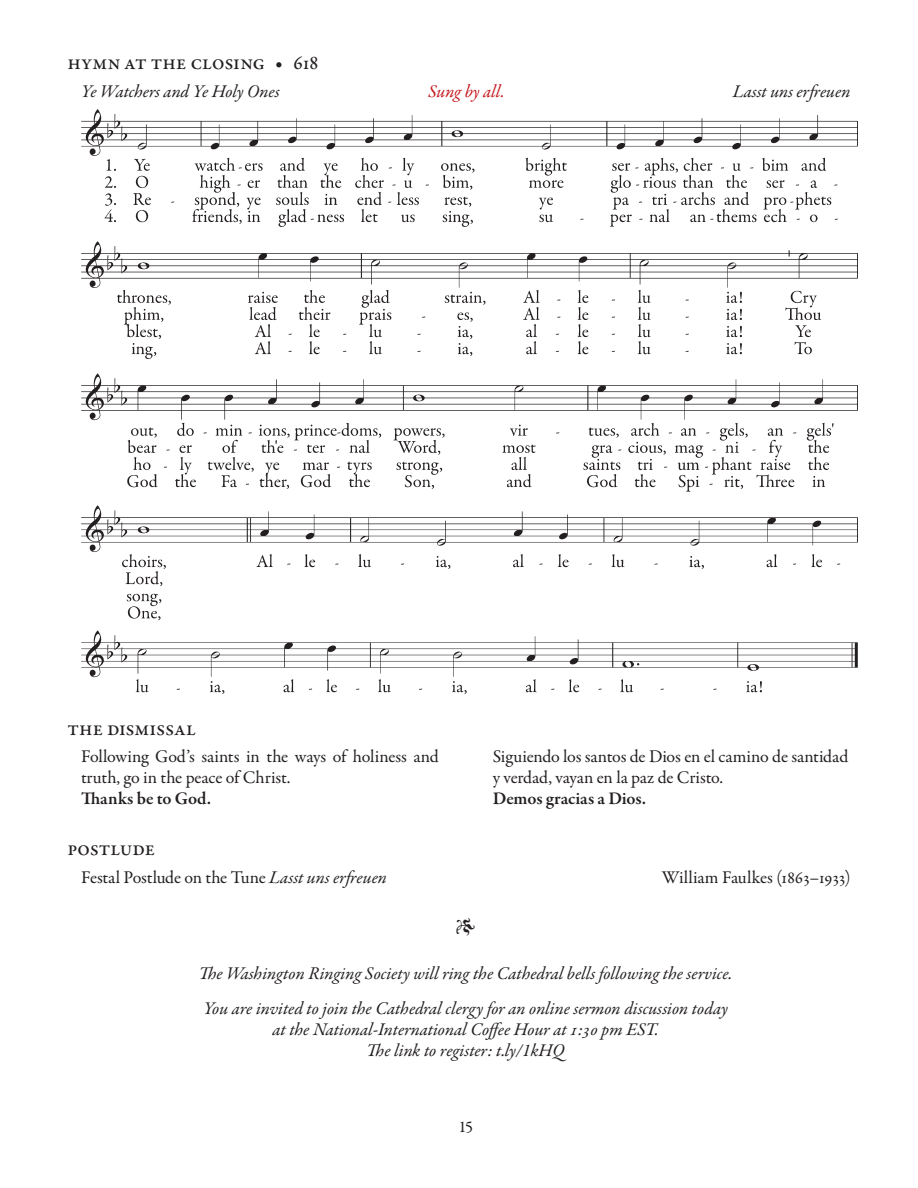
<style>
.page{position:relative;width:918px;height:1188px;background:#fff}
.page>*{position:absolute;margin:0;border:0;box-sizing:border-box;transform-origin:0 0}
.t1{font:500 21px "Garamond Premr Pro";letter-spacing:-.015em;color:#231f20}
.t2{font:italic 18px/34.5px "Garamond Premr Pro";letter-spacing:-.005em;color:#231f20}
.t3{font:18px/21px "Garamond Premr Pro";letter-spacing:-.015em;color:#231f20}
.t4{font:600 18px "Garamond Premr Pro";letter-spacing:-.005em;color:#231f20}
.t5{font:italic 18px "Garamond Premr Pro";letter-spacing:-.005em;color:#c4151c}
.t6{font:16.5px "Garamond Premr Pro";color:#231f20}
.s1{font-size:16.5px}
.s2{font-style:italic}
</style>
<div class="page">
<img style="left:81px;top:109px;width:777px;height:585px">
<p class="t1" style="left:68px;top:50px;width:253px">hymn at the closing <span class="s1">•</span> 618</p>
<p class="t2" style="left:81px;top:75px;width:200px">Ye Watchers and Ye Holy Ones</p>
<p class="t5" style="left:428px;top:80px;width:78px">Sung by all.</p>
<p class="t2" style="left:733px;top:75px;width:119px">Lasst uns erfreuen</p>
<p class="t1" style="left:68px;top:715px;width:130px">the dismissal</p>
<p class="t3" style="left:81px;top:747px;width:359px">Following God’s saints in the ways of holiness and truth, go in the peace of Christ.</p>
<p class="t4" style="left:81px;top:788px;width:132px">Thanks be to God.</p>
<p class="t3" style="left:493px;top:747px;width:357px">Siguiendo los santos de Dios en el camino de santidad y verdad, vayan en la paz de Cristo.</p>
<p class="t4" style="left:493px;top:788px;width:155px">Demos gracias a Dios.</p>
<p class="t1" style="left:68px;top:836px;width:89px">postlude</p>
<p class="t3" style="left:81px;top:867px;width:308px">Festal Postlude on the Tune <span class="s2">Lasst uns erfreuen</span></p>
<p class="t3" style="left:662px;top:867px;width:190px">William Faulkes (1863–1933)</p>
<p class="t3" style="left:456px;top:915px;width:21px">•</p>
<p class="t2" style="left:199px;top:957px;width:535px">The Washington Ringing Society will ring the Cathedral bells following the service.<br>You are invited to join the Cathedral clergy for an online sermon discussion today</p>
<p class="t2" style="left:272px;top:1019px;width:388px;line-height:21px;text-align:center">at the National-International Coffee Hour at 1:30 pm EST.<br>The link to register: t.ly/1kHQ</p>
<p class="t6" style="left:458px;top:1117px;width:16px">15</p>
</div>
